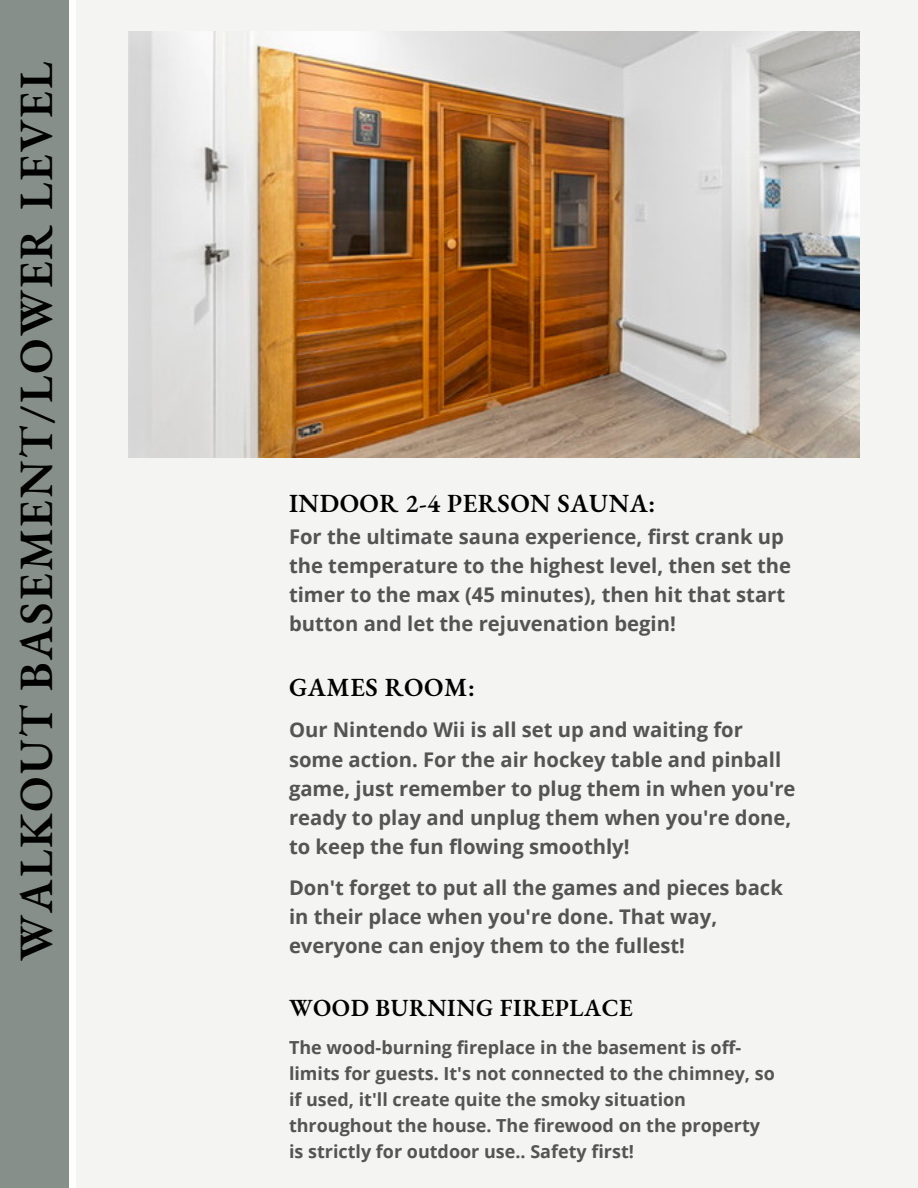
<style>
.page{position:relative;width:918px;height:1188px;background:#fff}
.page>*{position:absolute;margin:0;border:0;box-sizing:border-box;transform-origin:0 0}
.t1{font:600 46.5px "EB Garamond";letter-spacing:.045em;color:#000}
.t2{font:600 25.5px "EB Garamond";letter-spacing:.02em;color:#000}
.t3{font:600 24px "EB Garamond";letter-spacing:.02em;color:#000}
.t4{font:700 20.25px/29.2px "Open Sans";color:#545454}
.t5{font:700 18px/25.8px "Open Sans";color:#545454}
</style>
<div class="page">
<div style="left:77px;top:0;width:841px;height:1188px;background:#f4f4f2"></div>
<div style="left:0;top:0;width:69px;height:1188px;background:#868f89"></div>
<img style="left:128px;top:32px;width:732px;height:425px">
<h1 class="t1" style="left:5px;top:961px;width:900px;rotate:-90deg">WALKOUT BASEMENT/LOWER LEVEL</h1>
<p class="t2" style="left:289px;top:487px;width:368px">INDOOR 2-4 PERSON SAUNA:</p>
<p class="t4" style="left:289px;top:521px;width:504px">For the ultimate sauna experience, first crank up the temperature to the highest level, then set the timer to the max (45 minutes), then hit that start button and let the rejuvenation begin!</p>
<p class="t2" style="left:289px;top:670px;width:187px">GAMES ROOM:</p>
<p class="t4" style="left:289px;top:715px;width:508px">Our Nintendo Wii is all set up and waiting for some action. For the air hockey table and pinball game, just remember to plug them in when you're ready to play and unplug them when you're done, to keep the fun flowing smoothly!</p>
<p class="t4" style="left:289px;top:872px;width:495px">Don't forget to put all the games and pieces back in their place when you're done. That way, everyone can enjoy them to the fullest!</p>
<p class="t3" style="left:289px;top:992px;width:346px">WOOD BURNING FIREPLACE</p>
<p class="t5" style="left:289px;top:1034px;width:487px">The wood-burning fireplace in the basement is off&shy;limits for guests. It's not connected to the chimney, so if used, it'll create quite the smoky situation throughout the house. The firewood on the property is strictly for outdoor use.. Safety first!</p>
</div>
